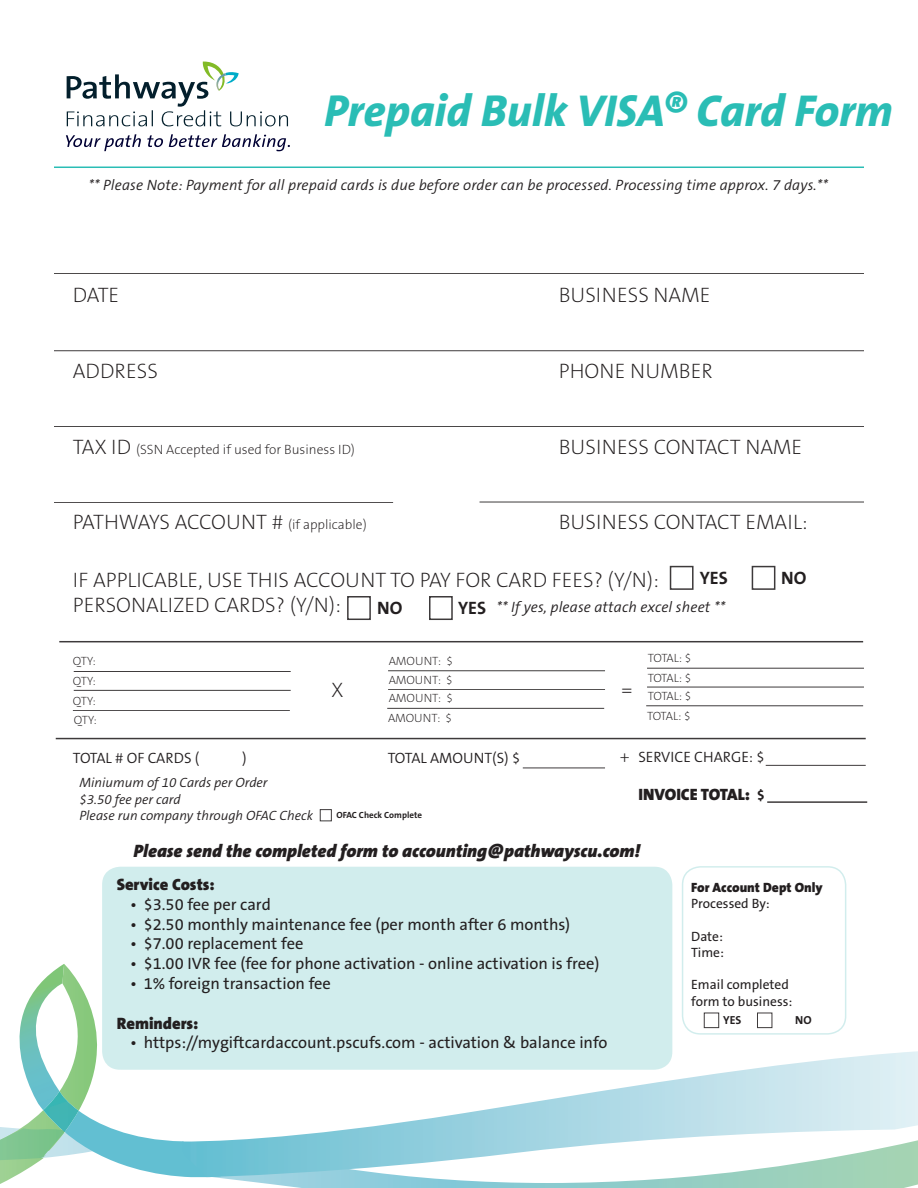
<style>
.page{position:relative;width:918px;height:1188px;background:#fff}
.page>*{position:absolute;margin:0;border:0;box-sizing:border-box;transform-origin:0 0}
.t1{font:italic 800 45px "The Sans B8";color:#2abdb5}
.t2{font:200 21px/25.2px "The Sans B2";color:#231f20}
.t3{font:200 21px "The Sans B2";letter-spacing:-.02em;color:#231f20}
.t4{font:italic 900 18px "The Sans B9";color:#231f20}
.t5{font:700 18px "The Sans B7";color:#231f20}
.t6{font:200 18px "The Sans B2";color:#231f20}
.t7{font:16.5px "The Sans B5 Plain";color:#231f20}
.t8{font:900 16.5px "The Sans B9";color:#231f20}
.t9{font:italic 300 15px "The Sans B4";letter-spacing:.01em;color:#231f20}
.t10{font:300 15px "The Sans B4";color:#231f20}
.t11{font:italic 300 13.5px/16.2px "The Sans B4";color:#231f20}
.t12{font:13.5px/16.2px "The Sans B5 Plain";color:#231f20}
.t13{font:200 13.5px "The Sans B2";color:#231f20}
.t14{font:900 13.5px "The Sans B9";color:#231f20}
.t15{font:200 12px/18.9px "The Sans B2";letter-spacing:-.01em;color:#231f20;text-align:justify}
.t16{font:700 11.7px "The Sans B7";color:#231f20}
.t17{font:700 9px "The Sans B7";color:#231f20}
.s1{font-size:21px}
.s2{font-size:13.5px}
.s3{font-family:"The Sans B7";font-weight:700;font-size:15px}
</style>
<div class="page">
<div style="left:102px;top:867px;width:570px;height:203px;background:#d1eded;border-radius:18px"></div>
<svg style="left:67px;top:62px;width:221px;height:64px"></svg>
<svg style="left:66px;top:134px;width:224px;height:17px"></svg>
<hr style="left:54px;top:167px;width:810px;height:1px;background:#2abdb5">
<img style="left:189px;top:1177px;width:729px;height:11px">
<svg style="left:0;top:964px;width:182px;height:213px"></svg>
<img style="left:43px;top:1091px;width:36px;height:41px">
<img style="left:182px;top:1051px;width:736px;height:126px">
<hr style="left:54px;top:273px;width:810px;height:1px;background:#231f20">
<hr style="left:54px;top:350px;width:810px;height:1px;background:#231f20">
<hr style="left:54px;top:426px;width:810px;height:1px;background:#231f20">
<hr style="left:54px;top:502px;width:339px;height:1px;background:#231f20">
<div style="left:670px;top:566px;width:24px;height:24px;border:2px solid #231f20"></div>
<div style="left:752px;top:566px;width:23px;height:24px;border:2px solid #231f20"></div>
<div style="left:347px;top:596px;width:24px;height:24px;border:2px solid #231f20"></div>
<div style="left:429px;top:596px;width:24px;height:24px;border:2px solid #231f20"></div>
<hr style="left:56px;top:738px;width:810px;height:1px;background:#231f20">
<hr style="left:480px;top:502px;width:384px;height:1px;background:#231f20">
<div style="left:320px;top:809px;width:12px;height:12px;border:1px solid #231f20"></div>
<div style="left:682px;top:866px;width:164px;height:169px;border:2px solid #41b5b4;border-radius:18px"></div>
<div style="left:704px;top:1012px;width:15px;height:16px;border:1px solid #231f20"></div>
<div style="left:757px;top:1012px;width:15px;height:16px;border:1px solid #231f20"></div>
<hr style="left:766px;top:765px;width:100px;height:1px;background:#231f20">
<hr style="left:767px;top:801px;width:100px;height:2px;background:#231f20">
<hr style="left:387px;top:708px;width:217px;height:1px;background:#231f20">
<hr style="left:388px;top:671px;width:217px;height:1px;background:#231f20">
<hr style="left:388px;top:689px;width:217px;height:1px;background:#231f20">
<hr style="left:73px;top:710px;width:217px;height:1px;background:#231f20">
<hr style="left:74px;top:671px;width:217px;height:1px;background:#231f20">
<hr style="left:74px;top:690px;width:217px;height:1px;background:#231f20">
<hr style="left:646px;top:706px;width:217px;height:1px;background:#231f20">
<hr style="left:647px;top:668px;width:217px;height:1px;background:#231f20">
<hr style="left:647px;top:687px;width:217px;height:1px;background:#231f20">
<hr style="left:59px;top:641px;width:804px;height:1px;background:#231f20">
<hr style="left:523px;top:768px;width:82px;height:1px;background:#231f20">
<h1 class="t1" style="left:324px;top:87px;width:570px">Prepaid Bulk VISA® Card Form</h1>
<p class="t9" style="left:89px;top:177px;width:741px">** Please Note: Payment for all prepaid cards is due before order can be processed. Processing time approx. 7 days.**</p>
<p class="t2" style="left:73px;top:283px;width:48px">DATE</p>
<p class="t2" style="left:559px;top:283px;width:153px">BUSINESS NAME</p>
<p class="t2" style="left:73px;top:359px;width:87px">ADDRESS</p>
<p class="t2" style="left:559px;top:359px;width:156px">PHONE NUMBER</p>
<p class="t13" style="left:73px;top:442px;width:284px"><span class="s1">TAX ID</span> (SSN Accepted if used for Business ID)</p>
<p class="t2" style="left:559px;top:435px;width:245px">BUSINESS CONTACT NAME</p>
<p class="t3" style="left:73px;top:511px;width:295px">PATHWAYS ACCOUNT # <span class="s2">(if applicable)</span></p>
<p class="t2" style="left:559px;top:510px;width:250px">BUSINESS CONTACT EMAIL:</p>
<p class="t2" style="left:73px;top:568px;width:588px">IF APPLICABLE, USE THIS ACCOUNT TO PAY FOR CARD FEES? (Y/N):<br>PERSONALIZED CARDS? (Y/N):</p>
<p class="t5" style="left:700px;top:568px;width:29px">YES</p>
<p class="t5" style="left:781px;top:568px;width:27px">NO</p>
<p class="t9" style="left:497px;top:598px;width:230px">** If yes, please attach excel sheet **</p>
<p class="t5" style="left:377px;top:598px;width:27px">NO</p>
<p class="t5" style="left:458px;top:598px;width:29px">YES</p>
<p class="t15" style="left:73px;top:651px;width:25px;line-height:20.2px">QTY:<br>QTY:<br>QTY:</p>
<p class="t15" style="left:74px;top:710px;width:25px">QTY:</p>
<p class="t15" style="left:389px;top:651px;width:66px">AMOUNT: $ AMOUNT: $ AMOUNT: $</p>
<p class="t15" style="left:388px;top:709px;width:66px">AMOUNT: $</p>
<p class="t2" style="left:331px;top:678px;width:13px">X</p>
<p class="t2" style="left:621px;top:677px;width:13px">=</p>
<p class="t15" style="left:648px;top:649px;width:45px">TOTAL: $ TOTAL: $ TOTAL: $</p>
<p class="t15" style="left:647px;top:707px;width:45px">TOTAL: $</p>
<p class="t10" style="left:73px;top:750px;width:128px">TOTAL # OF CARDS (</p>
<p class="t10" style="left:242px;top:750px;width:6px">)</p>
<p class="t10" style="left:388px;top:750px;width:134px">TOTAL AMOUNT(S) $</p>
<p class="t11" style="left:79px;top:775px;width:235px">Miniumum of 10 Cards per Order<br>$3.50 fee per card<br>Please run company through OFAC Check</p>
<p class="t17" style="left:336px;top:810px;width:87px">OFAC Check Complete</p>
<p class="t6" style="left:620px;top:747px;width:11px">+</p>
<p class="t10" style="left:638px;top:749px;width:128px">SERVICE CHARGE: $</p>
<p class="t8" style="left:638px;top:786px;width:128px">INVOICE TOTAL: <span class="s3">$</span></p>
<p class="t4" style="left:134px;top:841px;width:508px">Please send the completed form to accounting@pathwayscu.com!</p>
<p class="t8" style="left:117px;top:876px;width:100px">Service Costs:</p>
<p class="t7" style="left:130px;top:895px;width:142px">• $3.50 fee per card</p>
<p class="t7" style="left:130px;top:915px;width:442px">• $2.50 monthly maintenance fee (per month after 6 months)</p>
<p class="t7" style="left:130px;top:935px;width:175px">• $7.00 replacement fee</p>
<p class="t7" style="left:130px;top:955px;width:471px">• $1.00 IVR fee (fee for phone activation - online activation is free)</p>
<p class="t7" style="left:130px;top:975px;width:202px">• 1% foreign transaction fee</p>
<p class="t8" style="left:117px;top:1014px;width:83px">Reminders:</p>
<p class="t7" style="left:130px;top:1034px;width:479px">• https://mygiftcardaccount.pscufs.com - activation &amp; balance info</p>
<p class="t14" style="left:691px;top:880px;width:133px">For Account Dept Only</p>
<p class="t12" style="left:691px;top:896px;width:80px">Processed By:</p>
<p class="t12" style="left:691px;top:929px;width:34px">Date:<br>Time:</p>
<p class="t12" style="left:691px;top:977px;width:103px">Email completed form to business:</p>
<p class="t16" style="left:723px;top:1014px;width:20px">YES</p>
<p class="t16" style="left:795px;top:1014px;width:18px">NO</p>
</div>
